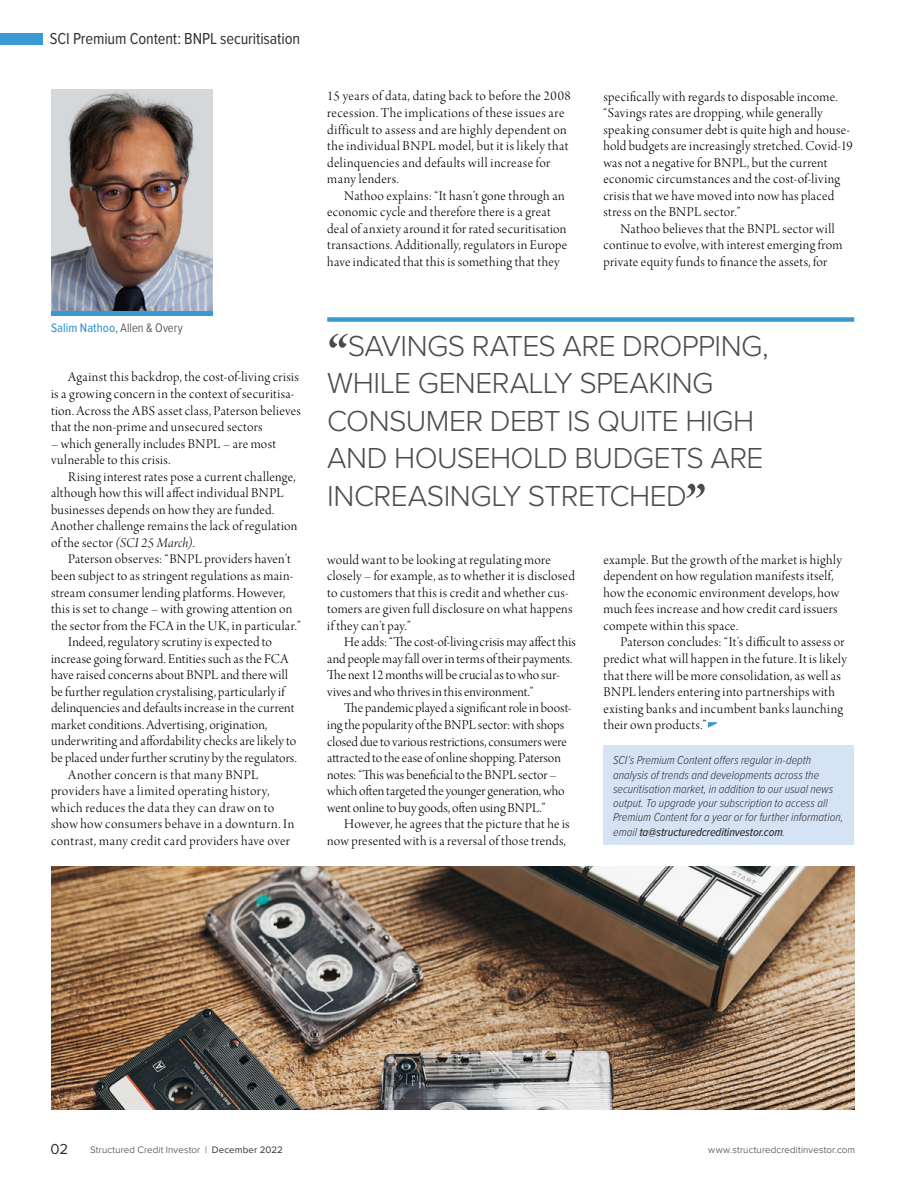
<style>
.page{position:relative;width:918px;height:1188px;background:#fff}
.page>*{position:absolute;margin:0;border:0;box-sizing:border-box;transform-origin:0 0}
.t1{font:300 30px/37.5px "Proxima Nova";letter-spacing:-.02em;color:#4f4a4f}
.t2{font:16.5px "Proxima Nova Cond";letter-spacing:-.01em;color:#323035}
.t3{font:15px "Proxima Nova";color:#323035}
.t4{font:14.25px/16.5px "Arno Pro Light Display";letter-spacing:.02em;color:#000}
.t5{font:14.25px/16.5px "Arno Pro Light Display";color:#000}
.t6{font:14.25px "Arno Pro Light Display";letter-spacing:.04em;color:#000}
.t7{font:500 12.75px "Proxima Nova Cond";color:#3b99d4}
.t8{font:italic 300 12px/14.2px "Proxima Nova Cond";color:#323035}
.t9{font:300 9.75px "Proxima Nova";letter-spacing:.015em;color:#323035}
.s1{font-weight:300;color:#323035}
.s2{font-family:"Arno Pro Light Italic Display"}
.s3{font-family:"Arno Pro Bold Display";font-weight:400;font-size:60px}
.s4{font-weight:500}
.s5{font-weight:400}
</style>
<div class="page">
<svg style="left:708px;top:722px;width:9px;height:6px"></svg>
<div style="left:603px;top:745px;width:251px;height:100px;background:#d6e3f4"></div>
<div style="left:327px;top:317px;width:527px;height:5px;background:#3b99d4"></div>
<img style="left:51px;top:867px;width:803px;height:242px">
<img style="left:51px;top:89px;width:162px;height:222px">
<div style="left:51px;top:311px;width:162px;height:5px;background:#3b99d4"></div>
<div style="left:0;top:33px;width:43px;height:11px;background:#3b99d4"></div>
<p class="t2" style="left:50px;top:27px;width:252px">SCI Premium Content: BNPL securitisation</p>
<p class="t7" style="left:51px;top:318px;width:133px">Salim Nathoo, <span class="s1">Allen &amp; Overy</span></p>
<p class="t4" style="left:51px;top:370px;width:251px;text-indent:17px">Against this backdrop, the cost-of-living crisis is a growing concern in the context of securitisa&shy;tion. Across the ABS asset class, Paterson believes that the non-prime and unsecured sectors</p>
<p class="t4" style="left:51px;top:436px;width:227px">– which generally includes BNPL – are most vulnerable to this crisis.</p>
<p class="t4" style="left:51px;top:469px;width:248px;text-indent:17px">Rising interest rates pose a current challenge, although how this will affect individual BNPL businesses depends on how they are funded.<br>Another challenge remains the lack of regulation of the sector <span class="s2">(SCI 25 March)</span>.</p>
<p class="t4" style="left:68px;top:552px;width:224px">Paterson observes: “BNPL providers haven’t</p>
<p class="t4" style="left:51px;top:569px;width:244px">been subject to as stringent regulations as main-</p>
<p class="t4" style="left:51px;top:585px;width:236px">stream consumer lending platforms. However,</p>
<p class="t4" style="left:51px;top:602px;width:243px">this is set to change – with growing attention on</p>
<p class="t6" style="left:51px;top:618px;width:251px">the sector from the FCA in the UK, in particular.”</p>
<p class="t4" style="left:68px;top:635px;width:205px">Indeed, regulatory scrutiny is expected to</p>
<p class="t4" style="left:51px;top:651px;width:239px">increase going forward. Entities such as the FCA</p>
<p class="t4" style="left:51px;top:668px;width:239px">have raised concerns about BNPL and there will</p>
<p class="t4" style="left:51px;top:684px;width:235px">be further regulation crystalising, particularly if</p>
<p class="t4" style="left:51px;top:701px;width:245px">delinquencies and defaults increase in the current</p>
<p class="t4" style="left:51px;top:717px;width:218px">market conditions. Advertising, origination,</p>
<p class="t4" style="left:51px;top:734px;width:247px">underwriting and affordability checks are likely to</p>
<p class="t4" style="left:51px;top:750px;width:247px">be placed under further scrutiny by the regulators.</p>
<p class="t4" style="left:68px;top:767px;width:192px">Another concern is that many BNPL</p>
<p class="t4" style="left:51px;top:784px;width:220px">providers have a limited operating history,</p>
<p class="t4" style="left:51px;top:800px;width:225px">which reduces the data they can draw on to</p>
<p class="t4" style="left:51px;top:817px;width:245px">show how consumers behave in a downturn. In</p>
<p class="t4" style="left:51px;top:833px;width:240px">contrast, many credit card providers have over</p>
<p class="t4" style="left:327px;top:89px;width:245px">15 years of data, dating back to before the 2008 recession. The implications of these issues are difficult to assess and are highly dependent on the individual BNPL model, but it is likely that delinquencies and defaults will increase for many lenders.</p>
<p class="t4" style="left:327px;top:188px;width:241px;text-indent:17px">Nathoo explains: “It hasn’t gone through an economic cycle and therefore there is a great deal of anxiety around it for rated securitisation transactions. Additionally, regulators in Europe have indicated that this is something that they</p>
<p class="t4" style="left:603px;top:89px;width:251px">specifically with regards to disposable income. “Savings rates are dropping, while generally speaking consumer debt is quite high and house&shy;hold budgets are increasingly stretched. Covid-19 was not a negative for BNPL, but the current economic circumstances and the cost-of-living crisis that we have moved into now has placed stress on the BNPL sector.”</p>
<p class="t4" style="left:603px;top:221px;width:241px;text-indent:17px">Nathoo believes that the BNPL sector will continue to evolve, with interest emerging from private equity funds to finance the assets, for</p>
<h1 class="t1" style="left:327px;top:325px;width:443px"><span class="s3">“</span>SAVINGS RATES ARE DROPPING,<br>WHILE GENERALLY SPEAKING<br>CONSUMER DEBT IS QUITE HIGH<br>AND HOUSEHOLD BUDGETS ARE<br>INCREASINGLY STRETCHED<span class="s3">”</span></h1>
<p class="t4" style="left:327px;top:552px;width:249px">would want to be looking at regulating more closely – for example, as to whether it is disclosed to customers that this is credit and whether cus&shy;tomers are given full disclosure on what happens if they can’t pay.”</p>
<p class="t4" style="left:327px;top:635px;width:250px;text-indent:17px">He adds: “The cost-of-living crisis may affect this and people may fall over in terms of their payments.<br>The next 12 months will be crucial as to who sur&shy;vives and who thrives in this environment.”</p>
<p class="t5" style="left:327px;top:701px;width:246px;text-indent:17px">The pandemic played a significant role in boost&shy;ing the popularity of the BNPL sector: with shops closed due to various restrictions, consumers were attracted to the ease of online shopping. Paterson notes: “This was beneficial to the BNPL sector – which often targeted the younger generation, who went online to buy goods, often using BNPL.”</p>
<p class="t4" style="left:327px;top:817px;width:244px;text-align:right">However, he agrees that the picture that he is now presented with is a reversal of those trends,</p>
<p class="t4" style="left:603px;top:552px;width:240px">example. But the growth of the market is highly dependent on how regulation manifests itself, how the economic environment develops, how much fees increase and how credit card issuers compete within this space.</p>
<p class="t4" style="left:603px;top:635px;width:245px;text-indent:17px">Paterson concludes: “It’s difficult to assess or predict what will happen in the future. It is likely that there will be more consolidation, as well as BNPL lenders entering into partnerships with existing banks and incumbent banks launching their own products.”</p>
<p class="t8" style="left:613px;top:753px;width:232px">SCI’s Premium Content offers regular in-depth analysis of trends and developments across the securitisation market, in addition to our usual news output. To upgrade your subscription to access all Premium Content for a year or for further information, email <span class="s4">ta@structuredcreditinvestor.com</span>.</p>
<p class="t3" style="left:51px;top:1138px;width:19px">02</p>
<p class="t9" style="left:90px;top:1143px;width:194px">Structured Credit Investor | <span class="s5">December 2022</span></p>
<p class="t9" style="left:708px;top:1143px;width:149px">www.structuredcreditinvestor.com</p>
</div>
